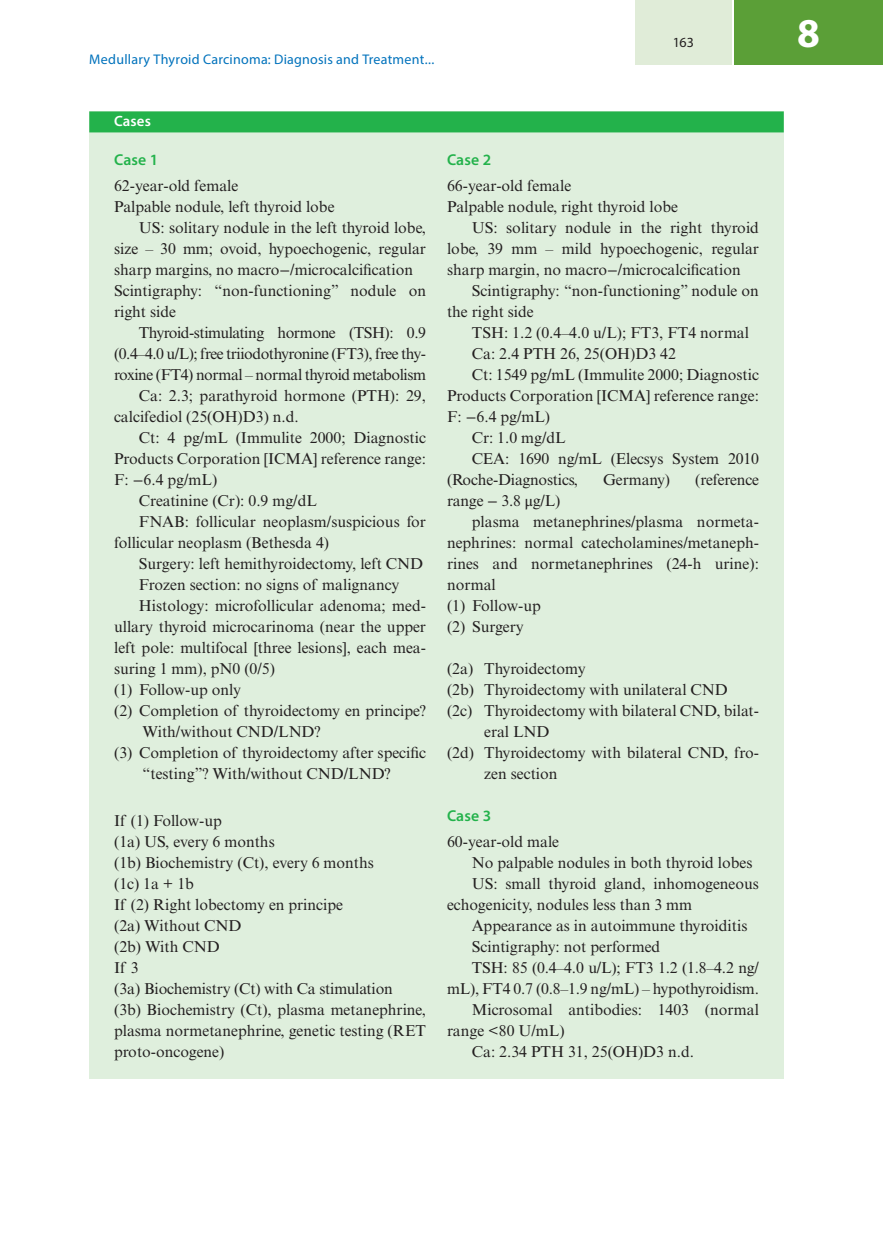
<style>
.page{position:relative;width:883px;height:1260px;background:#fff}
.page>*{position:absolute;margin:0;border:0;box-sizing:border-box;transform-origin:0 0}
.t1{font:700 41.12px "Myriad Pro";color:#fff}
.t2{font:15.75px/21px "Times New Roman MT Std";color:#231f20}
.t3{font:15.75px "Times New Roman MT Std";letter-spacing:-.03em;color:#231f20}
.t4{font:600 15.75px "Myriad Pro";letter-spacing:.01em;color:#23b24b}
.t5{font:600 14.88px "Myriad Pro";letter-spacing:.01em;color:#fff}
.t6{font:14px "Myriad Pro";letter-spacing:.015em;color:#0072bc}
.t7{font:14px "Myriad Pro";color:#231f20}
.s1{font-family:"STIX General"}
</style>
<div class="page">
<div style="left:635px;top:0;width:97px;height:64px;background:#e0ecd8"></div>
<div style="left:734px;top:0;width:149px;height:64px;background:#5b9f37"></div>
<div style="left:89px;top:111px;width:695px;height:968px;background:#dfefdd"></div>
<div style="left:89px;top:111px;width:695px;height:21px;background:#23b24b"></div>
<p class="t6" style="left:89px;top:51px;width:346px">Medullary Thyroid Carcinoma: Diagnosis and Treatment...</p>
<p class="t7" style="left:673px;top:34px;width:23px">163</p>
<p class="t5" style="left:114px;top:112px;width:38px">Cases</p>
<p class="t4" style="left:114px;top:150px;width:46px">Case 1</p>
<p class="t2" style="left:114px;top:175px;width:126px">62-year-old female</p>
<p class="t2" style="left:114px;top:196px;width:222px">Palpable nodule, left thyroid lobe</p>
<p class="t2" style="left:139px;top:217px;width:289px">US: solitary nodule in the left thyroid lobe,</p>
<p class="t2" style="left:114px;top:238px;width:313px">size – 30 mm; ovoid, hypoechogenic, regular</p>
<p class="t2" style="left:114px;top:259px;width:301px">sharp margins, no macro<span class="s1">−</span>/microcalcification</p>
<p class="t2" style="left:114px;top:280px;width:313px">Scintigraphy: “non-functioning” nodule on</p>
<p class="t2" style="left:114px;top:301px;width:64px">right side</p>
<p class="t3" style="left:139px;top:324px;width:289px">Thyroid-stimulating hormone (TSH): 0.9</p>
<p class="t3" style="left:114px;top:345px;width:313px">(0.4–4.0 u/L); free triiodothyronine (FT3), free thy-</p>
<p class="t3" style="left:114px;top:366px;width:313px">roxine (FT4) normal – normal thyroid metabolism</p>
<p class="t2" style="left:139px;top:385px;width:289px">Ca: 2.3; parathyroid hormone (PTH): 29,</p>
<p class="t2" style="left:114px;top:406px;width:186px">calcifediol (25(OH)D3) n.d.</p>
<p class="t2" style="left:139px;top:427px;width:289px">Ct: 4 pg/mL (Immulite 2000; Diagnostic</p>
<p class="t2" style="left:114px;top:448px;width:313px">Products Corporation [ICMA] reference range:</p>
<p class="t2" style="left:114px;top:469px;width:105px">F: <span class="s1">−</span>6.4 pg/mL)</p>
<p class="t2" style="left:139px;top:490px;width:180px">Creatinine (Cr): 0.9 mg/dL</p>
<p class="t2" style="left:139px;top:511px;width:289px">FNAB: follicular neoplasm/suspicious for</p>
<p class="t2" style="left:114px;top:532px;width:217px">follicular neoplasm (Bethesda 4)</p>
<p class="t2" style="left:139px;top:553px;width:286px">Surgery: left hemithyroidectomy, left CND</p>
<p class="t2" style="left:139px;top:574px;width:262px">Frozen section: no signs of malignancy</p>
<p class="t2" style="left:139px;top:595px;width:289px">Histology: microfollicular adenoma; med-</p>
<p class="t2" style="left:114px;top:616px;width:313px">ullary thyroid microcarinoma (near the upper</p>
<p class="t2" style="left:114px;top:637px;width:313px">left pole: multifocal [three lesions], each mea-</p>
<p class="t2" style="left:114px;top:658px;width:162px">suring 1 mm), pN0 (0/5)</p>
<p class="t2" style="left:114px;top:679px;width:128px">(1) Follow-up only</p>
<p class="t2" style="left:114px;top:700px;width:313px">(2) Completion of thyroidectomy en principe?</p>
<p class="t2" style="left:143px;top:721px;width:180px">With/without CND/LND?</p>
<p class="t2" style="left:114px;top:742px;width:313px">(3) Completion of thyroidectomy after specific</p>
<p class="t2" style="left:143px;top:763px;width:250px">“testing”? With/without CND/LND?</p>
<p class="t2" style="left:114px;top:810px;width:313px">If (1) Follow-up<br>(1a) US, every 6 months<br>(1b) Biochemistry (Ct), every 6 months<br>(1c) 1a + 1b<br>If (2) Right lobectomy en principe<br>(2a) Without CND<br>(2b) With CND<br>If 3<br>(3a) Biochemistry (Ct) with Ca stimulation<br>(3b) Biochemistry (Ct), plasma metanephrine, plasma normetanephrine, genetic testing (RET proto-oncogene)</p>
<p class="t4" style="left:447px;top:150px;width:46px">Case 2</p>
<p class="t2" style="left:447px;top:175px;width:126px">66-year-old female</p>
<p class="t2" style="left:447px;top:196px;width:232px">Palpable nodule, right thyroid lobe</p>
<p class="t2" style="left:472px;top:217px;width:289px">US: solitary nodule in the right thyroid</p>
<p class="t2" style="left:447px;top:238px;width:313px">lobe, 39 mm – mild hypoechogenic, regular</p>
<p class="t2" style="left:447px;top:259px;width:295px">sharp margin, no macro<span class="s1">−</span>/microcalcification</p>
<p class="t2" style="left:472px;top:280px;width:289px">Scintigraphy: “non-functioning” nodule on</p>
<p class="t2" style="left:447px;top:301px;width:88px">the right side</p>
<p class="t2" style="left:472px;top:322px;width:279px">TSH: 1.2 (0.4–4.0 u/L); FT3, FT4 normal</p>
<p class="t2" style="left:472px;top:343px;width:206px">Ca: 2.4 PTH 26, 25(OH)D3 42</p>
<p class="t2" style="left:472px;top:364px;width:289px">Ct: 1549 pg/mL (Immulite 2000; Diagnostic</p>
<p class="t2" style="left:447px;top:385px;width:313px">Products Corporation [ICMA] reference range:</p>
<p class="t2" style="left:447px;top:406px;width:105px">F: <span class="s1">−</span>6.4 pg/mL)</p>
<p class="t2" style="left:472px;top:427px;width:95px">Cr: 1.0 mg/dL</p>
<p class="t2" style="left:472px;top:448px;width:289px">CEA: 1690 ng/mL (Elecsys System 2010</p>
<p class="t2" style="left:447px;top:469px;width:133px">(Roche-Diagnostics,</p>
<p class="t2" style="left:603px;top:469px;width:68px">Germany)</p>
<p class="t2" style="left:695px;top:469px;width:65px">(reference</p>
<p class="t2" style="left:447px;top:490px;width:115px">range <span class="s1">−</span> 3.8 <span class="s1">μ</span>g/L)</p>
<p class="t2" style="left:472px;top:511px;width:289px">plasma metanephrines/plasma normeta-</p>
<p class="t2" style="left:447px;top:532px;width:313px">nephrines: normal catecholamines/metaneph-</p>
<p class="t2" style="left:447px;top:553px;width:313px">rines and normetanephrines (24-h urine):</p>
<p class="t2" style="left:447px;top:574px;width:50px">normal</p>
<p class="t2" style="left:447px;top:595px;width:95px">(1) Follow-up</p>
<p class="t2" style="left:447px;top:616px;width:78px">(2) Surgery</p>
<p class="t2" style="left:447px;top:658px;width:140px">(2a) Thyroidectomy</p>
<p class="t2" style="left:447px;top:679px;width:282px">(2b) Thyroidectomy with unilateral CND</p>
<p class="t2" style="left:447px;top:700px;width:313px">(2c) Thyroidectomy with bilateral CND, bilat-</p>
<p class="t2" style="left:484px;top:721px;width:67px">eral LND</p>
<p class="t2" style="left:447px;top:742px;width:313px">(2d) Thyroidectomy with bilateral CND, fro-</p>
<p class="t2" style="left:484px;top:763px;width:75px">zen section</p>
<p class="t4" style="left:447px;top:806px;width:46px">Case 3</p>
<p class="t2" style="left:447px;top:831px;width:114px">60-year-old male</p>
<p class="t2" style="left:472px;top:852px;width:282px">No palpable nodules in both thyroid lobes</p>
<p class="t2" style="left:472px;top:873px;width:289px">US: small thyroid gland, inhomogeneous</p>
<p class="t2" style="left:447px;top:894px;width:247px">echogenicity, nodules less than 3 mm</p>
<p class="t2" style="left:472px;top:915px;width:277px">Appearance as in autoimmune thyroiditis</p>
<p class="t2" style="left:472px;top:936px;width:190px">Scintigraphy: not performed</p>
<p class="t2" style="left:472px;top:957px;width:289px">TSH: 85 (0.4–4.0 u/L); FT3 1.2 (1.8–4.2 ng/</p>
<p class="t2" style="left:447px;top:978px;width:313px">mL), FT4 0.7 (0.8–1.9 ng/mL) – hypothyroidism.</p>
<p class="t2" style="left:472px;top:999px;width:289px">Microsomal antibodies: 1403 (normal</p>
<p class="t2" style="left:447px;top:1020px;width:119px">range &lt;80 U/mL)</p>
<p class="t2" style="left:472px;top:1041px;width:224px">Ca: 2.34 PTH 31, 25(OH)D3 n.d.</p>
<h1 class="t1" style="left:797px;top:6px;width:24px">8</h1>
</div>
